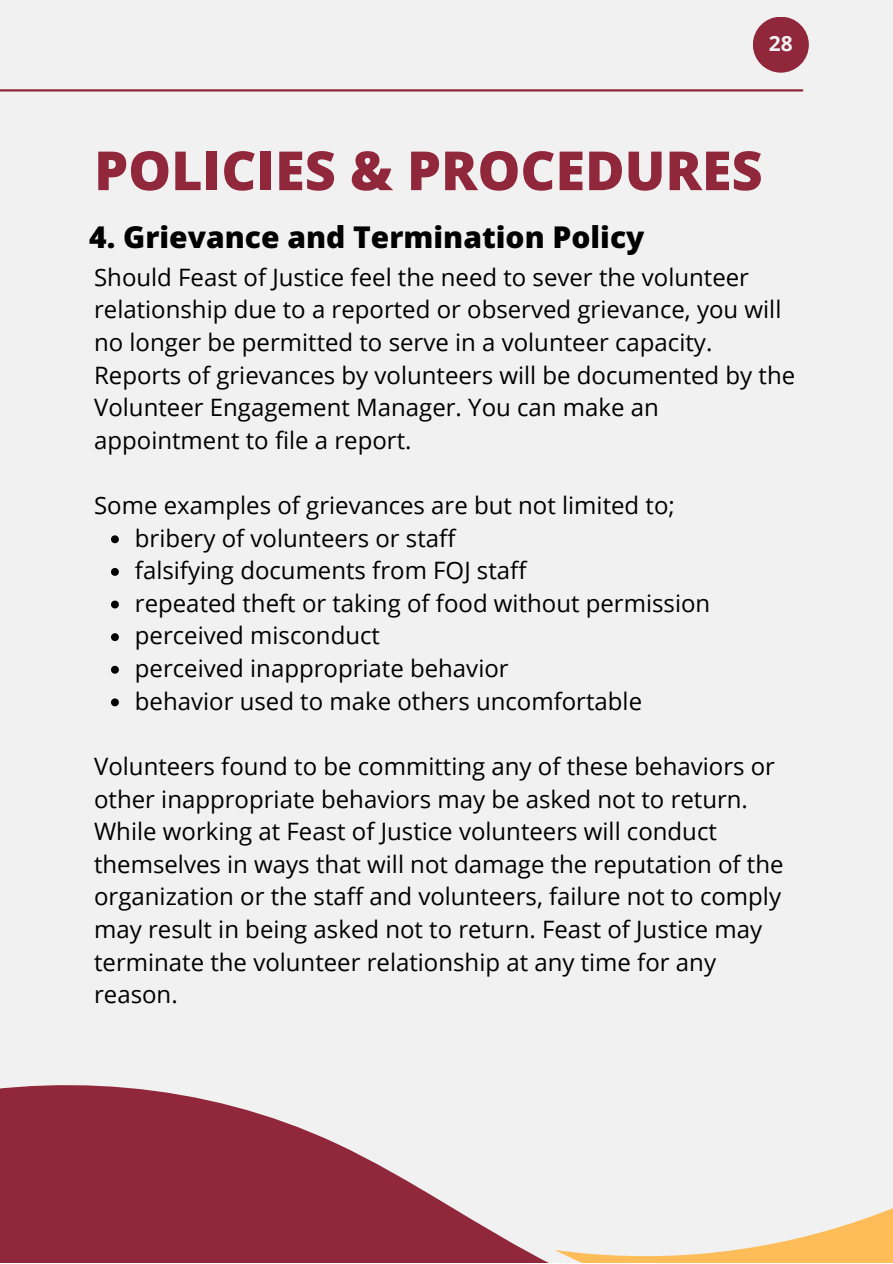
<style>
.page{position:relative;width:893px;height:1264px;background:#fff}
.page>*{position:absolute;margin:0;border:0;box-sizing:border-box;transform-origin:0 0}
.t1{font:800 54px "Open Sans";color:#91273b}
.t2{font:800 30px "Open Sans";color:#000}
.t3{font:24px/32.5px "Open Sans";color:#000}
.t4{font:700 21px "Open Sans";color:#f1f1f1}
</style>
<div class="page">
<div style="left:0;top:0;width:892px;height:1262px;background:#f1f1f1"></div>
<hr style="left:0;top:89px;width:802px;height:2px;background:#91273b">
<div style="left:752px;top:17px;width:56px;height:56px;background:#91273b;border-radius:50%"></div>
<svg style="left:0;top:1085px;width:547px;height:177px;fill:#91273b"></svg>
<svg style="left:555px;top:1208px;width:337px;height:54px"></svg>
<svg style="left:111px;top:535px;width:8px;height:8px"></svg>
<svg style="left:111px;top:568px;width:8px;height:8px"></svg>
<svg style="left:111px;top:600px;width:8px;height:8px"></svg>
<svg style="left:111px;top:633px;width:8px;height:8px"></svg>
<svg style="left:111px;top:665px;width:8px;height:8px"></svg>
<svg style="left:111px;top:698px;width:8px;height:8px"></svg>
<p class="t4" style="left:768px;top:29px;width:25px">28</p>
<p class="t1" style="left:94px;top:132px;width:670px">POLICIES &amp; PROCEDURES</p>
<p class="t2" style="left:89px;top:216px;width:556px">4. Grievance and Termination Policy</p>
<p class="t3" style="left:94px;top:260px;width:702px">Should Feast of Justice feel the need to sever the volunteer relationship due to a reported or observed grievance, you will no longer be permitted to serve in a volunteer capacity.<br>Reports of grievances by volunteers will be documented by the Volunteer Engagement Manager. You can make an appointment to file a report.</p>
<p class="t3" style="left:94px;top:488px;width:582px">Some examples of grievances are but not limited to;</p>
<p class="t3" style="left:135px;top:521px;width:322px">bribery of volunteers or staff</p>
<p class="t3" style="left:135px;top:553px;width:393px">falsifying documents from FOJ staff</p>
<p class="t3" style="left:135px;top:586px;width:577px">repeated theft or taking of food without permission</p>
<p class="t3" style="left:135px;top:619px;width:246px">perceived misconduct</p>
<p class="t3" style="left:135px;top:651px;width:375px">perceived inappropriate behavior</p>
<p class="t3" style="left:135px;top:684px;width:508px">behavior used to make others uncomfortable</p>
<p class="t3" style="left:94px;top:749px;width:691px">Volunteers found to be committing any of these behaviors or other inappropriate behaviors may be asked not to return.<br>While working at Feast of Justice volunteers will conduct themselves in ways that will not damage the reputation of the organization or the staff and volunteers, failure not to comply may result in being asked not to return. Feast of Justice may terminate the volunteer relationship at any time for any reason.</p>
</div>
